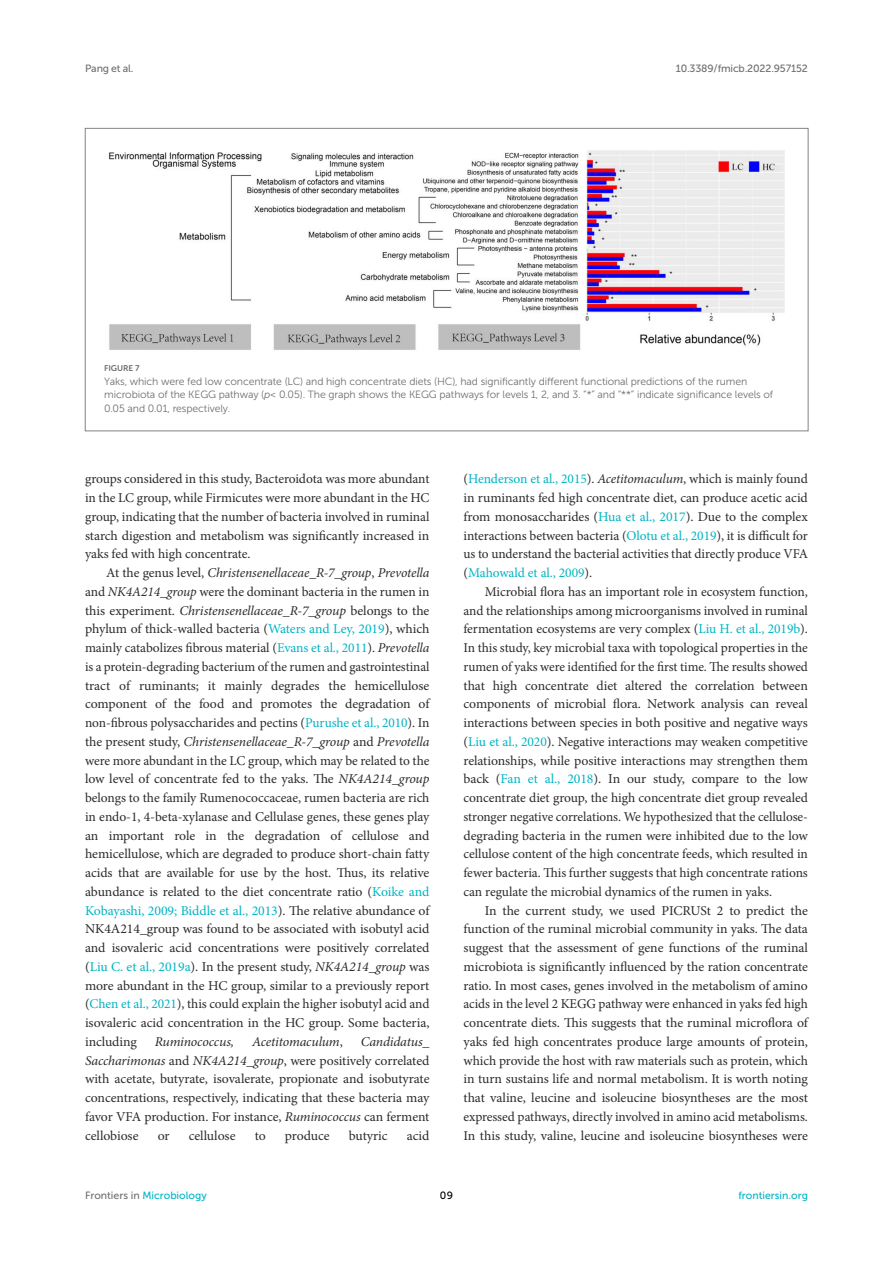
<style>
.page{position:relative;width:893px;height:1263px;background:#fff}
.page>*{position:absolute;margin:0;border:0;box-sizing:border-box;transform-origin:0 0}
.TEXT{font:13.5px/18.8px "Minion Pro";letter-spacing:-.005em;color:#2b2b2a;text-align:justify}
.TEXT-2{font:italic 13.5px "Minion Pro";letter-spacing:-.01em;color:#2b2b2a}
.FIG_LEG{font:10.5px/13.5px "Museo Sans 300";letter-spacing:-.01em;color:#706f70}
.t1{font:10.5px "Museo Sans 500";color:#00b4c4}
.t2{font:10.5px "Museo Sans 500";letter-spacing:-.015em;color:#706f70}
.t3{font:10.5px "Museo Sans 500";color:#000}
.FIG_HD{font:8.25px "Museo Sans 700";letter-spacing:-.01em;color:#706f70}
.s1{font-style:italic}
.s2{color:#00b4c4}
.s3{font-style:normal}
.s4{color:#706f70}
</style>
<div class="page">
<img style="left:109px;top:150px;width:676px;height:200px">
<p class="t2" style="left:85px;top:63px;width:50px">Pang et al.</p>
<p class="t2" style="left:676px;top:63px;width:134px">10.3389/fmicb.2022.957152</p>
<p class="FIG_HD" style="left:104px;top:364px;width:37px">FIGURE 7</p>
<p class="FIG_LEG" style="left:104px;top:375px;width:671px">Yaks, which were fed low concentrate (LC) and high concentrate diets (HC), had significantly different functional predictions of the rumen microbiota of the KEGG pathway (<span class="s1">p &lt;</span> 0.05). The graph shows the KEGG pathways for levels 1, 2, and 3. “*” and “**” indicate significance levels of<br>0.05 and 0.01, respectively.</p>
<p class="TEXT" style="left:85px;top:470px;width:346px">groups considered in this study, Bacteroidota was more abundant in the LC group, while Firmicutes were more abundant in the HC group, indicating that the number of bacteria involved in ruminal starch digestion and metabolism was significantly increased in yaks fed with high concentrate.</p>
<p class="TEXT" style="left:85px;top:563px;width:346px;text-indent:21px">At the genus level, <span class="s1">Christensenellaceae_R-7_group</span>, <span class="s1">Prevotella </span>and <span class="s1">NK4A214_group</span> were the dominant bacteria in the rumen in this experiment. <span class="s1">Christensenellaceae_R-7_group</span> belongs to the phylum of thick-walled bacteria (<span class="s2">Waters and Ley, 2019</span>), which mainly catabolizes fibrous material (<span class="s2">Evans et al., 2011</span>). <span class="s1">Prevotella </span>is a protein-degrading bacterium of the rumen and gastrointestinal tract of ruminants; it mainly degrades the hemicellulose component of the food and promotes the degradation of non-fibrous polysaccharides and pectins (<span class="s2">Purushe et al., 2010</span>). In the present study, <span class="s1">Christensenellaceae_R-7_group</span> and <span class="s1">Prevotella </span>were more abundant in the LC group, which may be related to the low level of concentrate fed to the yaks. The <span class="s1">NK4A214_group </span>belongs to the family Rumenococcaceae, rumen bacteria are rich in endo-1, 4-beta-xylanase and Cellulase genes, these genes play an important role in the degradation of cellulose and hemicellulose, which are degraded to produce short-chain fatty acids that are available for use by the host. Thus, its relative abundance is related to the diet concentrate ratio (<span class="s2">Koike and Kobayashi, 2009; Biddle et al., 2013</span>). The relative abundance of NK4A214_group was found to be associated with isobutyl acid and isovaleric acid concentrations were positively correlated (<span class="s2">Liu C. et al., 2019a</span>). In the present study, <span class="s1">NK4A214_group</span> was more abundant in the HC group, similar to a previously report (<span class="s2">Chen et al., 2021</span>), this could explain the higher isobutyl acid and isovaleric acid concentration in the HC group. Some bacteria, including</p>
<p class="TEXT" style="left:85px;top:1032px;width:346px;text-indent:276px"><span class="s1">Candidatus_ Saccharimonas</span> and <span class="s1">NK4A214_group</span>, were positively correlated with acetate, butyrate, isovalerate, propionate and isobutyrate concentrations, respectively, indicating that these bacteria may favor VFA production. For instance, <span class="s1">Ruminococcus</span> can ferment cellobiose</p>
<p class="TEXT-2" style="left:155px;top:1032px;width:81px">Ruminococcus,</p>
<p class="TEXT-2" style="left:252px;top:1032px;width:92px">Acetitomaculum<span class="s3">,</span></p>
<p class="TEXT" style="left:158px;top:1126px;width:13px">or</p>
<p class="TEXT" style="left:189px;top:1126px;width:48px">cellulose</p>
<p class="TEXT" style="left:255px;top:1126px;width:13px">to</p>
<p class="TEXT" style="left:285px;top:1126px;width:46px">produce</p>
<p class="TEXT" style="left:349px;top:1126px;width:40px">butyric</p>
<p class="TEXT" style="left:407px;top:1126px;width:24px">acid</p>
<p class="TEXT" style="left:463px;top:470px;width:346px">(<span class="s2">Henderson et al., 2015</span>). <span class="s1">Acetitomaculum</span>, which is mainly found in ruminants fed high concentrate diet, can produce acetic acid from monosaccharides (<span class="s2">Hua et al., 2017</span>). Due to the complex interactions between bacteria (<span class="s2">Olotu et al., 2019</span>), it is difficult for us to understand the bacterial activities that directly produce VFA (<span class="s2">Mahowald et al., 2009</span>).</p>
<p class="TEXT" style="left:463px;top:582px;width:346px;text-indent:21px">Microbial flora has an important role in ecosystem function, and the relationships among microorganisms involved in ruminal fermentation ecosystems are very complex (<span class="s2">Liu H. et al., 2019b</span>).<br>In this study, key microbial taxa with topological properties in the rumen of yaks were identified for the first time. The results showed that high concentrate diet altered the correlation between components of microbial flora. Network analysis can reveal interactions between species in both positive and negative ways (<span class="s2">Liu et al., 2020</span>). Negative interactions may weaken competitive relationships, while positive interactions may strengthen them back (<span class="s2">Fan et al., 2018</span>). In our study, compare to the low concentrate diet group, the high concentrate diet group revealed stronger negative correlations. We hypothesized that the cellulose&shy;degrading bacteria in the rumen were inhibited due to the low cellulose content of the high concentrate feeds, which resulted in fewer bacteria. This further suggests that high concentrate rations can regulate the microbial dynamics of the rumen in yaks.</p>
<p class="TEXT" style="left:463px;top:901px;width:346px;text-indent:21px">In the current study, we used PICRUSt 2 to predict the function of the ruminal microbial community in yaks. The data suggest that the assessment of gene functions of the ruminal microbiota is significantly influenced by the ration concentrate ratio. In most cases, genes involved in the metabolism of amino acids in the level 2 KEGG pathway were enhanced in yaks fed high concentrate diets. This suggests that the ruminal microflora of yaks fed high concentrates produce large amounts of protein, which provide the host with raw materials such as protein, which in turn sustains life and normal metabolism. It is worth noting that valine, leucine and isoleucine biosyntheses are the most expressed pathways, directly involved in amino acid metabolisms.<br>In this study, valine, leucine and isoleucine biosyntheses were</p>
<p class="t1" style="left:85px;top:1190px;width:123px"><span class="s4">Frontiers in</span> Microbiology</p>
<p class="t3" style="left:440px;top:1190px;width:15px">09</p>
<p class="t1" style="left:738px;top:1190px;width:71px">frontiersin.org</p>
</div>
